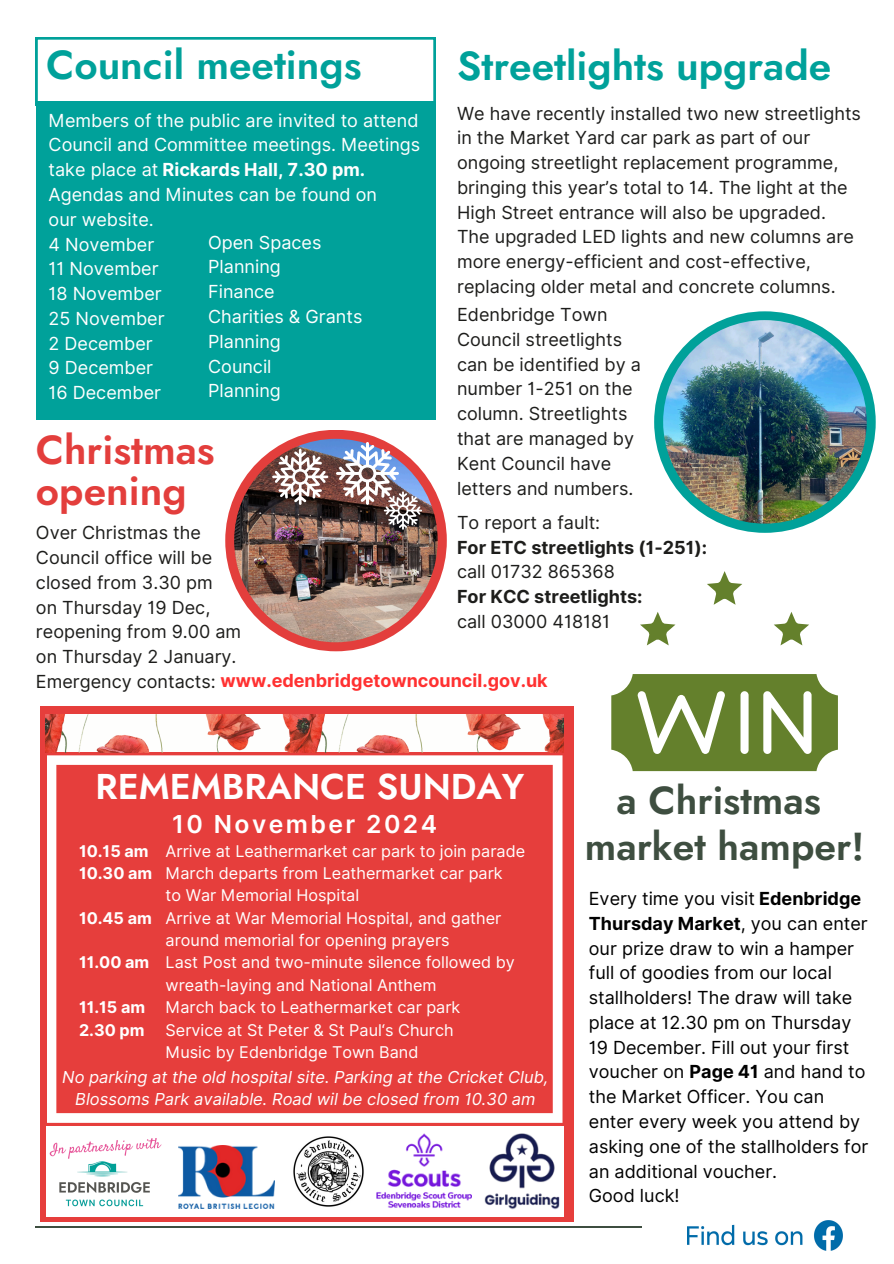
<style>
.page{position:relative;width:894px;height:1264px;background:#fff}
.page>*{position:absolute;margin:0;border:0;box-sizing:border-box;transform-origin:0 0}
.t1{font:600 40.5px "Jost";color:#00a19a}
.t2{font:600 40.5px/41.7px "Jost";color:#e33e3c}
.t3{font:600 39px/45px "Jost";color:#3e4e40;text-align:center}
.t4{font:600 35.85px "Jost";color:#fff}
.t5{font:600 24.75px "Inter";letter-spacing:.1em;color:#fff}
.t6{font:18px/24.8px "Inter";color:#1d1d1b}
.t7{font:18px/24.8px "Inter";color:#000}
.t8{font:18px/24.8px "Inter";color:#fff}
.t9{font:italic 16.5px/22.5px "Inter";color:#fff;text-align:center}
.t10{font:16.2px/22.4px "Inter";color:#fff}
.t11{font:700 16.2px/22.4px "Inter";color:#fff}
.s1{font-weight:700}
.s2{font-weight:700;color:#ff3131}
</style>
<div class="page">
<hr style="left:35px;top:1226px;width:607px;height:1px;background:#3e4e40">
<img style="left:687px;top:1220px;width:155px;height:30px">
<div style="left:36px;top:101px;width:399px;height:318px;background:#00a19a"></div>
<svg style="left:36px;top:37px;width:399px;height:64px"></svg>
<div style="left:654px;top:311px;width:221px;height:222px;background:#00a19a;border-radius:50%"></div>
<img style="left:663px;top:320px;width:203px;height:203px;border-radius:50%">
<div style="left:225px;top:430px;width:221px;height:221px;background:#e33e3c;border-radius:50%"></div>
<img style="left:234px;top:439px;width:203px;height:203px;border-radius:50%">
<svg style="left:272px;top:449px;width:56px;height:56px;background:#997f7d"></svg>
<img style="left:336px;top:442px;width:86px;height:87px">
<svg style="left:611px;top:674px;width:226px;height:97px"></svg>
<svg style="left:640px;top:612px;width:35px;height:33px"></svg>
<svg style="left:774px;top:612px;width:35px;height:33px"></svg>
<svg style="left:707px;top:571px;width:35px;height:33px"></svg>
<div style="left:40px;top:706px;width:533px;height:515px;background:#e63e3c"></div>
<svg style="left:47px;top:755px;width:515px;height:367px"></svg>
<img style="left:45px;top:714px;width:518px;height:38px">
<div style="left:46px;top:1126px;width:517px;height:90px;background:#fff"></div>
<img style="left:178px;top:1145px;width:97px;height:63px">
<img style="left:50px;top:1138px;width:112px;height:69px">
<img style="left:293px;top:1136px;width:71px;height:71px">
<img style="left:376px;top:1121px;width:95px;height:87px">
<img style="left:484px;top:1133px;width:75px;height:76px">
<h5 class="t1" style="left:46px;top:36px;width:317px">Council meetings</h5>
<p class="t1" style="left:457px;top:36px;width:375px">Streetlights upgrade</p>
<h4 class="t6" style="left:457px;top:101px;width:405px">We have recently installed two new streetlights in the Market Yard car park as part of our ongoing streetlight replacement programme, bringing this year’s total to 14. The light at the High Street entrance will also be upgraded.<br>The upgraded LED lights and new columns are more energy-efficient and cost-effective, replacing older metal and concrete columns.</h4>
<h5 class="t8" style="left:49px;top:108px;width:373px">Members of the public are invited to attend<br>Council and Committee meetings. Meetings take place at <span class="s1">Rickards Hall, 7.30 pm.<br></span>Agendas and Minutes can be found on<br>our website.<br>4 November<br>11 November<br>18 November<br>25 November<br>2 December<br>9 December<br>16 December</h5>
<h5 class="t8" style="left:208px;top:230px;width:156px">Open Spaces<br>Planning<br>Finance<br>Charities &amp; Grants<br>Planning<br>Council<br>Planning</h5>
<p class="t6" style="left:457px;top:302px;width:185px">Edenbridge Town<br>Council streetlights can be identified by a number 1-251 on the column. Streetlights that are managed by<br>Kent Council have letters and numbers.</p>
<h2 class="t6" style="left:457px;top:510px;width:251px">To report a fault:<br><span class="s1">For ETC streetlights (1-251): </span>call 01732 865368<br><span class="s1">For KCC streetlights:<br></span>call 03000 418181</h2>
<p class="t2" style="left:36px;top:429px;width:180px">Christmas opening</p>
<h5 class="t6" style="left:36px;top:520px;width:513px">Over Christmas the<br>Council office will be<br>closed from 3.30 pm<br>on Thursday 19 Dec,<br>reopening from 9.00 am<br>on Thursday 2 January.<br>Emergency contacts: <span class="s2">www.edenbridgetowncouncil.gov.uk</span></h5>
<h6 class="t4" style="left:95px;top:760px;width:430px">REMEMBRANCE SUNDAY</h6>
<h6 class="t5" style="left:172px;top:808px;width:266px">10 November 2024</h6>
<p class="t10" style="left:165px;top:839px;width:361px">Arrive at Leathermarket car park to join parade</p>
<p class="t10" style="left:165px;top:861px;width:338px">March departs from Leathermarket car park</p>
<p class="t10" style="left:165px;top:884px;width:195px">to War Memorial Hospital</p>
<p class="t10" style="left:165px;top:906px;width:337px">Arrive at War Memorial Hospital, and gather around memorial for opening prayers</p>
<p class="t10" style="left:165px;top:951px;width:351px">Last Post and two-minute silence followed by wreath-laying and National Anthem</p>
<h5 class="t10" style="left:165px;top:996px;width:296px">March back to Leathermarket car park</h5>
<p class="t10" style="left:165px;top:1018px;width:289px">Service at St Peter &amp; St Paul‘s Church</p>
<p class="t10" style="left:165px;top:1040px;width:254px">Music by Edenbridge Town Band</p>
<p class="t9" style="left:62px;top:1065px;width:487px">No parking at the old hospital site. Parking at the Cricket Club,<br>Blossoms Park available. Road wil be closed from 10.30 am</p>
<h6 class="t11" style="left:79px;top:839px;width:75px">10.15 am<br>10.30 am</h6>
<h6 class="t11" style="left:79px;top:906px;width:74px">10.45 am</h6>
<p class="t11" style="left:79px;top:951px;width:72px">11.00 am</p>
<p class="t11" style="left:79px;top:996px;width:68px">11.15 am<br>2.30 pm</p>
<h5 class="t3" style="left:584px;top:778px;width:281px">a Christmas market hamper!</h5>
<h3 class="t7" style="left:588px;top:886px;width:281px">Every time you visit <span class="s1">Edenbridge<br>Thursday Market</span>, you can enter our prize draw to win a hamper full of goodies from our local stallholders! The draw will take place at 12.30 pm on Thursday<br>19 December. Fill out your first voucher on <span class="s1">Page 41</span> and hand to the Market Officer. You can enter every week you attend by asking one of the stallholders for an additional voucher.<br>Good luck!</h3>
</div>
